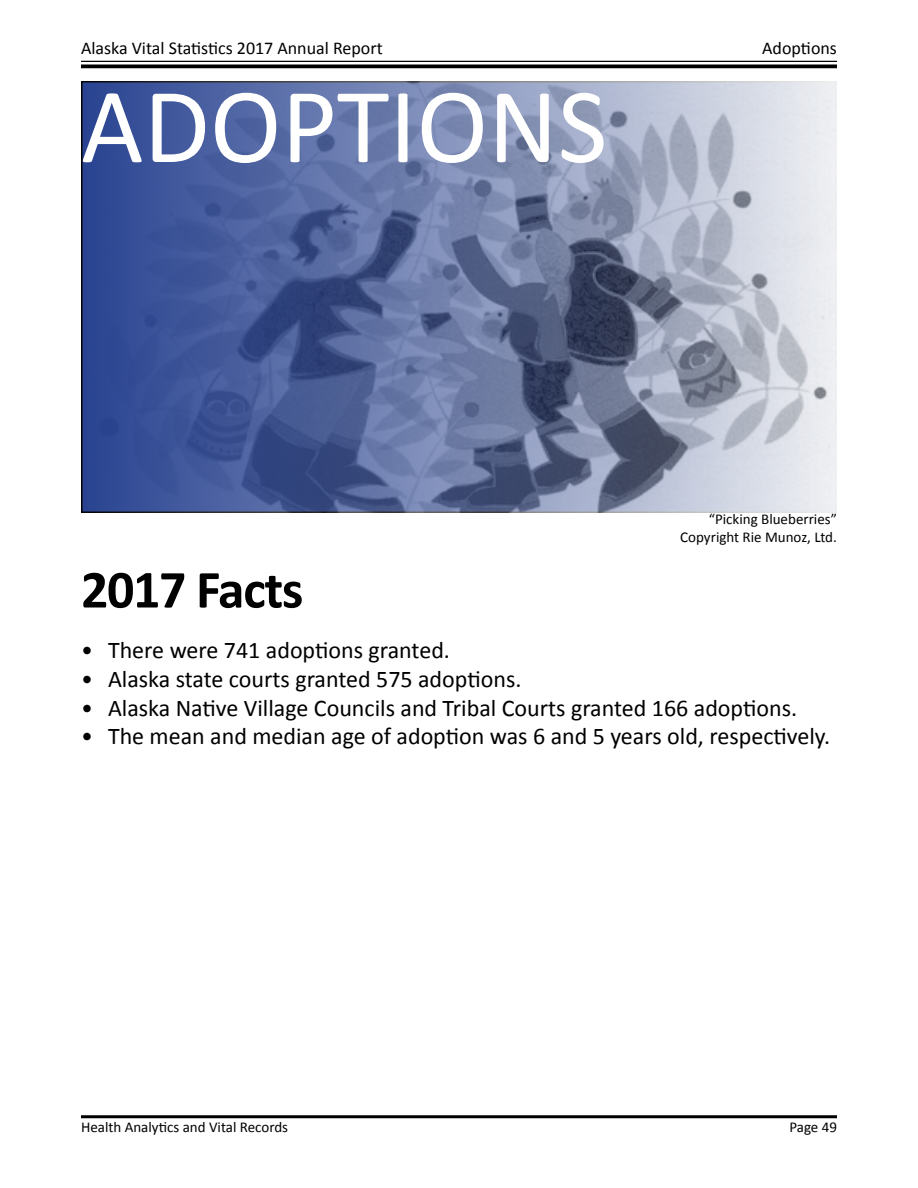
<style>
.page{position:relative;width:918px;height:1188px;background:#fff}
.page>*{position:absolute;margin:0;border:0;box-sizing:border-box;transform-origin:0 0}
.Chapter_Title{font:108px "Calibri";color:#fff}
.Section_Title{font:700 54px "Calibri";letter-spacing:-.025em;color:#000}
.t1{font:24px "Calibri";color:#000}
.t2{font:18px "Calibri";color:#000}
.Body_Text_-_Footnote{font:15px "Calibri";color:#000}
</style>
<div class="page">
<hr style="left:81px;top:1115px;width:756px;height:3px;background:#000">
<hr style="left:81px;top:61px;width:756px;height:1px;background:#000">
<svg style="left:81px;top:64px;width:756px;height:4px;background:#1f1f1f"></svg>
<svg style="left:84px;top:84px;width:750px;height:426px;background:#7281a9"></svg>
<p class="t2" style="left:81px;top:37px;width:303px">Alaska Vital Statistics 2017 Annual Report</p>
<p class="t2" style="left:762px;top:37px;width:76px">Adoptions</p>
<p class="Chapter_Title" style="left:81px;top:58px;width:528px">ADOPTIONS</p>
<p class="Body_Text_-_Footnote" style="left:709px;top:510px;width:130px">“Picking Blueberries”</p>
<p class="Body_Text_-_Footnote" style="left:680px;top:528px;width:158px">Copyright Rie Munoz, Ltd.</p>
<p class="Section_Title" style="left:81px;top:555px;width:224px">2017 Facts</p>
<p class="t1" style="left:81px;top:635px;width:371px">• There were 741 adoptions granted.</p>
<p class="t1" style="left:81px;top:664px;width:442px">• Alaska state courts granted 575 adoptions.</p>
<p class="t1" style="left:81px;top:692px;width:718px">• Alaska Native Village Councils and Tribal Courts granted 166 adoptions.</p>
<p class="t1" style="left:81px;top:721px;width:751px">• The mean and median age of adoption was 6 and 5 years old, respectively.</p>
<p class="Body_Text_-_Footnote" style="left:81px;top:1117px;width:209px">Health Analytics and Vital Records</p>
<p class="Body_Text_-_Footnote" style="left:789px;top:1117px;width:49px">Page 49</p>
</div>
